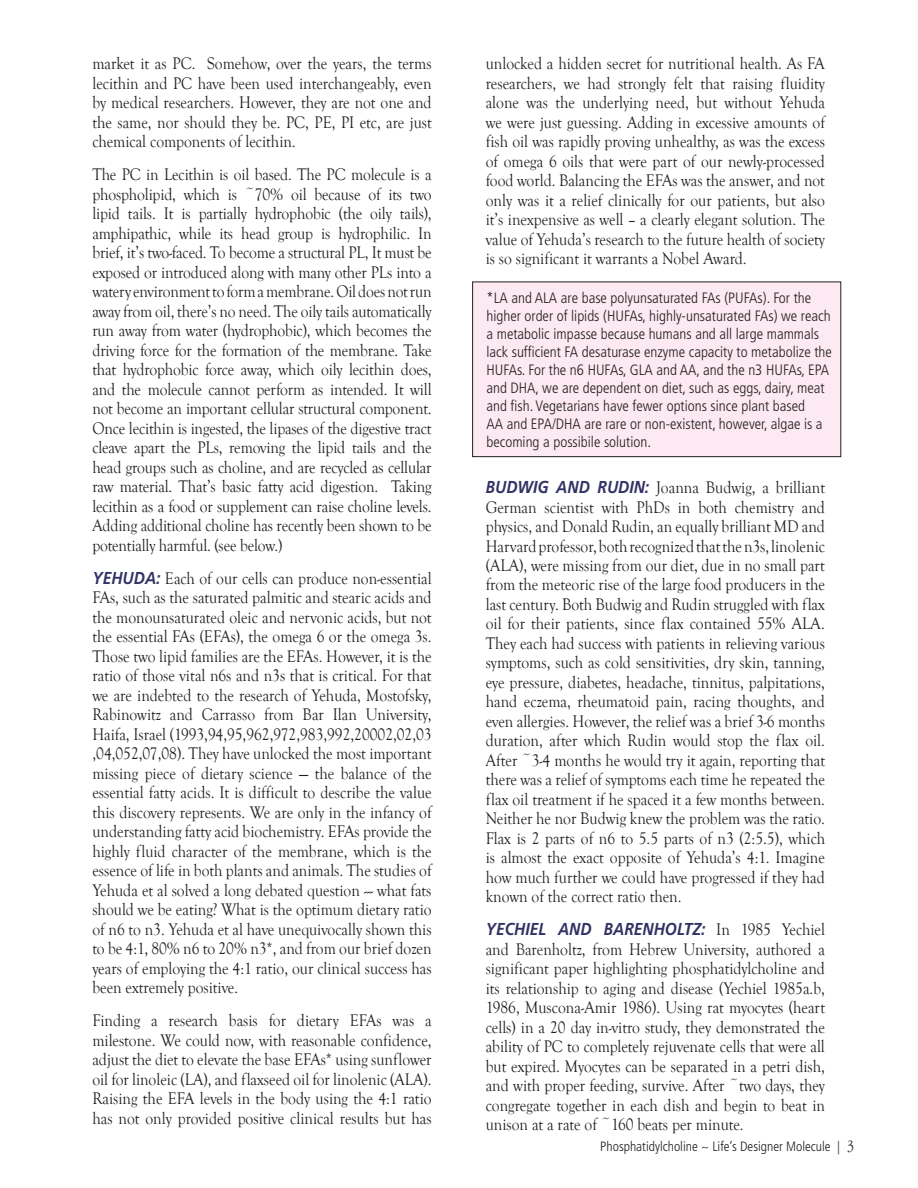
<style>
.page{position:relative;width:918px;height:1188px;background:#fff}
.page>*{position:absolute;margin:0;border:0;box-sizing:border-box;transform-origin:0 0}
.t1{font:17.25px/19.5px "Goudy Old Style T";color:#231f20;text-align:justify;scale:.9 1}
.t2{font:italic 700 17.25px "Frutiger";color:#323265;scale:.9 1}
.t3{font:300 condensed 15px/18px "Frutiger";color:#231f20}
.t4{font:300 condensed 13.5px "Frutiger";color:#231f20}
.s1{font-family:"Frutiger";font-weight:700;font-style:italic;color:#323265}
.s2{font-family:"Goudy Old Style T";font-weight:400;font-style:normal;color:#231f20}
.s3{font-family:"Garamond";font-size:16.5px}
</style>
<div class="page">
<div style="left:473px;top:282px;width:368px;height:175px;background:#fce9f1"></div>
<div style="left:472px;top:282px;width:369px;height:175px;border:1px solid #231f20"></div>
<p class="t1" style="left:92px;top:54px;width:379px">market it as PC. Somehow, over the years, the terms lecithin and PC have been used interchangeably, even by medical researchers. However, they are not one and the same, nor should they be. PC, PE, PI etc, are just chemical components of lecithin.</p>
<p class="t1" style="left:92px;top:165px;width:379px">The PC in Lecithin is oil based. The PC molecule is a phospholipid, which is ~70% oil because of its two lipid tails. It is partially hydrophobic (the oily tails), amphipathic, while its head group is hydrophilic. In brief, it’s two-faced. To become a structural PL, It must be exposed or introduced along with many other PLs into a watery environment to form a membrane. Oil does not run away from oil, there’s no need. The oily tails automatically run away from water (hydrophobic), which becomes the driving force for the formation of the membrane. Take that hydrophobic force away, which oily lecithin does, and the molecule cannot perform as intended. It will not become an important cellular structural component.<br>Once lecithin is ingested, the lipases of the digestive tract cleave apart the PLs, removing the lipid tails and the head groups such as choline, and are recycled as cellular raw material. That’s basic fatty acid digestion. Taking lecithin as a food or supplement can raise choline levels.<br>Adding additional choline has recently been shown to be potentially harmful. (see below.)</p>
<p class="t1" style="left:92px;top:569px;width:378px"><span class="s1">YEHUDA:</span> Each of our cells can produce non-essential FAs, such as the saturated palmitic and stearic acids and the monounsaturated oleic and nervonic acids, but not the essential FAs (EFAs), the omega 6 or the omega 3s.<br>Those two lipid families are the EFAs. However, it is the ratio of those vital n6s and n3s that is critical. For that we are indebted to the research of Yehuda, Mostofsky, Rabinowitz and Carrasso from Bar Ilan University, Haifa, Israel (1993,94,95,962,972,983,992,20002,02,03 ,04,052,07,08). They have unlocked the most important missing piece of dietary science — the balance of the essential fatty acids. It is difficult to describe the value this discovery represents. We are only in the infancy of understanding fatty acid biochemistry. EFAs provide the highly fluid character of the membrane, which is the essence of life in both plants and animals. The studies of Yehuda et al solved a long debated question --- what fats should we be eating? What is the optimum dietary ratio of n6 to n3. Yehuda et al have unequivocally shown this to be 4:1, 80% n6 to 20% n3*, and from our brief dozen years of employing the 4:1 ratio, our clinical success has been extremely positive.</p>
<p class="t1" style="left:92px;top:1011px;width:378px">Finding a research basis for dietary EFAs was a milestone. We could now, with reasonable confidence, adjust the diet to elevate the base EFAs* using sunflower oil for linoleic (LA), and flaxseed oil for linolenic (ALA).<br>Raising the EFA levels in the body using the 4:1 ratio has not only provided positive clinical results but has</p>
<p class="t1" style="left:486px;top:54px;width:379px">unlocked a hidden secret for nutritional health. As FA researchers, we had strongly felt that raising fluidity alone was the underlying need, but without Yehuda we were just guessing. Adding in excessive amounts of fish oil was rapidly proving unhealthy, as was the excess of omega 6 oils that were part of our newly-processed food world. Balancing the EFAs was the answer, and not only was it a relief clinically for our patients, but also it’s inexpensive as well – a clearly elegant solution. The value of Yehuda’s research to the future health of society is so significant it warrants a Nobel Award.</p>
<p class="t3" style="left:486px;top:289px;width:347px">*LA and ALA are base polyunsaturated FAs (PUFAs). For the higher order of lipids (HUFAs, highly-unsaturated FAs) we reach a metabolic impasse because humans and all large mammals lack sufficient FA desaturase enzyme capacity to metabolize the HUFAs. For the n6 HUFAs, GLA and AA, and the n3 HUFAs, EPA and DHA, we are dependent on diet, such as eggs, dairy, meat and fish. Vegetarians have fewer options since plant based<br>AA and EPA/DHA are rare or non-existent, however, algae is a becoming a possibile solution.</p>
<p class="t1" style="left:486px;top:478px;width:379px"><span class="s1">BUDWIG AND RUDIN:</span> Joanna Budwig, a brilliant German scientist with PhDs in both chemistry and physics, and Donald Rudin, an equally brilliant MD and Harvard professor, both recognized that the n3s, linolenic (ALA), were missing from our diet, due in no small part from the meteoric rise of the large food producers in the last century. Both Budwig and Rudin struggled with flax oil for their patients, since flax contained 55% ALA.<br>They each had success with patients in relieving various symptoms, such as cold sensitivities, dry skin, tanning, eye pressure, diabetes, headache, tinnitus, palpitations, hand eczema, rheumatoid pain, racing thoughts, and even allergies. However, the relief was a brief 3-6 months duration, after which Rudin would stop the flax oil.<br>After ~3-4 months he would try it again, reporting that there was a relief of symptoms each time he repeated the flax oil treatment if he spaced it a few months between.<br>Neither he nor Budwig knew the problem was the ratio.<br>Flax is 2 parts of n6 to 5.5 parts of n3 (2:5.5), which is almost the exact opposite of Yehuda’s 4:1. Imagine how much further we could have progressed if they had known of the correct ratio then.</p>
<p class="t2" style="left:486px;top:919px;width:378px">YECHIEL AND BARENHOLTZ: <span class="s2">In 1985 Yechiel</span></p>
<p class="t1" style="left:486px;top:940px;width:378px">and Barenholtz, from Hebrew University, authored a significant paper highlighting phosphatidylcholine and its relationship to aging and disease (Yechiel 1985a.b, 1986, Muscona-Amir 1986). Using rat myocytes (heart cells) in a 20 day in-vitro study, they demonstrated the ability of PC to completely rejuvenate cells that were all but expired. Myocytes can be separated in a petri dish, and with proper feeding, survive. After ~two days, they congregate together in each dish and begin to beat in unison at a rate of ~160 beats per minute.</p>
<p class="t4" style="left:600px;top:1139px;width:255px">Phosphatidylcholine ~ Life’s Designer Molecule | <span class="s3">3</span></p>
</div>
